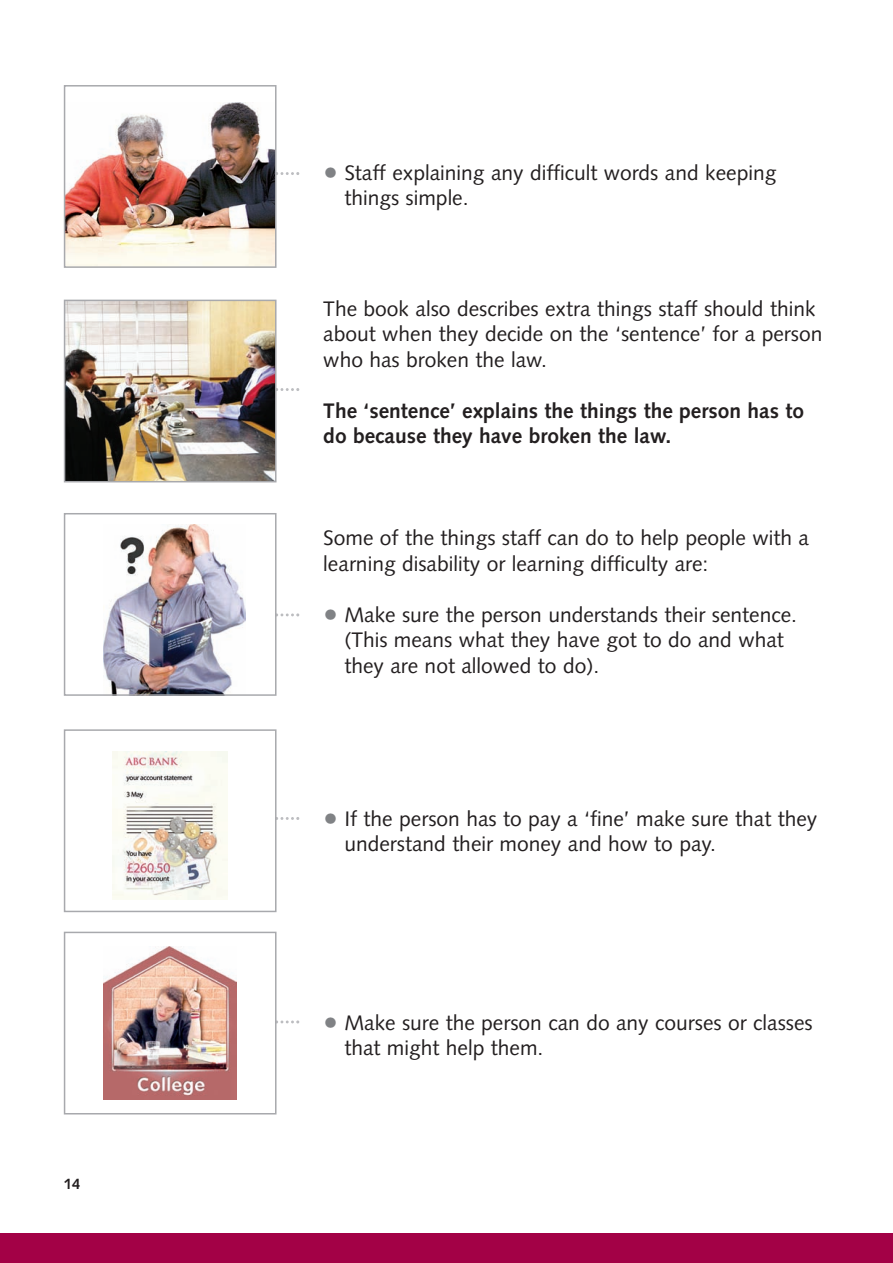
<style>
.page{position:relative;width:893px;height:1263px;background:#fff}
.page>*{position:absolute;margin:0;border:0;box-sizing:border-box;transform-origin:0 0}
.t1{font:21px/25.5px "Syntax";color:#231f20}
.t2{font:700 21px/25.5px "Syntax";color:#231f20}
.t3{font:700 15px "Syntax";color:#231f20}
.s1{font-size:30px;color:#808285}
</style>
<div class="page">
<svg style="left:276px;top:388px;width:23px;height:3px"></svg>
<svg style="left:277px;top:613px;width:22px;height:3px"></svg>
<svg style="left:277px;top:817px;width:22px;height:3px"></svg>
<svg style="left:277px;top:1020px;width:22px;height:3px"></svg>
<svg style="left:276px;top:172px;width:23px;height:3px"></svg>
<img style="left:67px;top:103px;width:206px;height:162px">
<div style="left:64px;top:85px;width:212px;height:183px;border:2px solid #a8a9ad"></div>
<img style="left:67px;top:303px;width:206px;height:176px">
<div style="left:64px;top:300px;width:212px;height:182px;border:2px solid #a8a9ad"></div>
<img style="left:63px;top:513px;width:214px;height:602px">
<div style="left:0;top:1233px;width:892px;height:30px;background:#a30146"></div>
<p class="t3" style="left:64px;top:1177px;width:18px">14</p>
<p class="t1" style="left:344px;top:161px;width:433px;text-indent:-21px"><span class="s1">•</span> Staff explaining any difficult words and keeping things simple.</p>
<p class="t1" style="left:323px;top:297px;width:500px">The book also describes extra things staff should think about when they decide on the ‘sentence’ for a person who has broken the law.</p>
<p class="t2" style="left:323px;top:399px;width:482px">The ‘sentence’ explains the things the person has to do because they have broken the law.</p>
<p class="t1" style="left:323px;top:527px;width:487px">Some of the things staff can do to help people with a learning disability or learning difficulty are:</p>
<p class="t1" style="left:344px;top:604px;width:454px;text-indent:-21px"><span class="s1">•</span> Make sure the person understands their sentence. (This means what they have got to do and what they are not allowed to do).</p>
<p class="t1" style="left:344px;top:808px;width:474px;text-indent:-21px"><span class="s1">•</span> If the person has to pay a ‘fine’ make sure that they understand their money and how to pay.</p>
<p class="t1" style="left:344px;top:1012px;width:470px;text-indent:-21px"><span class="s1">•</span> Make sure the person can do any courses or classes that might help them.</p>
</div>
